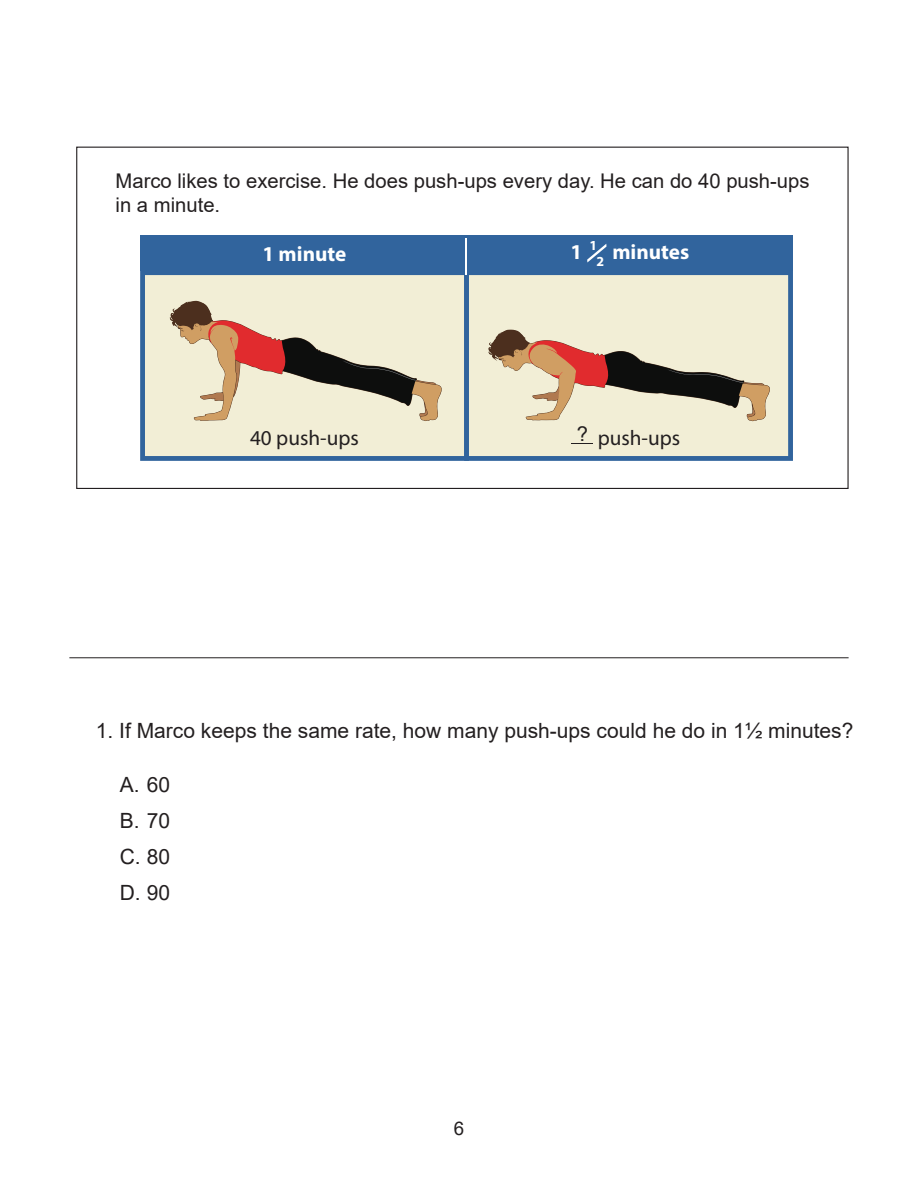
<style>
.page{position:relative;width:918px;height:1188px;background:#fff}
.page>*{position:absolute;margin:0;border:0;box-sizing:border-box;transform-origin:0 0}
.t1{font:21.15px "Myriad Pro";color:#231f20}
.t2{font:700 21.15px "Myriad Pro";color:#fff}
.Stem_number_22_1_digit{font:21px "Arial";color:#231f20}
.t3{font:20.25px/24.3px "Arial";color:#231f20}
.t4{font:18.75px "Arial";color:#231f20}
.t5{font:700 13.8px/16.4px "Myriad Pro";color:#fff;text-align:center}
</style>
<div class="page">
<hr style="left:69px;top:657px;width:780px;height:1px;background:#231f20">
<svg style="left:140px;top:271px;width:324px;height:190px;fill:#f2eed6"></svg>
<svg style="left:464px;top:271px;width:329px;height:190px;fill:#f2eed6"></svg>
<div style="left:140px;top:235px;width:653px;height:36px;background:#31649d"></div>
<svg style="left:170px;top:301px;width:275px;height:120px"></svg>
<svg style="left:487px;top:330px;width:286px;height:91px"></svg>
<svg style="left:571px;top:443px;width:22px;height:1px"></svg>
<svg style="left:587px;top:244px;width:20px;height:18px"></svg>
<hr style="left:466px;top:238px;width:1px;height:37px;background:#fff">
<p class="t3" style="left:116px;top:168px;width:696px">Marco likes to exercise. He does push-ups every day. He can do 40 push-ups in a minute.</p>
<p class="t5" style="left:590px;top:237px;width:16px">1<br>2</p>
<p class="t2" style="left:263px;top:240px;width:85px">1 minute</p>
<p class="t2" style="left:571px;top:238px;width:13px">1</p>
<p class="t2" style="left:612px;top:238px;width:78px">minutes</p>
<p class="t1" style="left:250px;top:425px;width:110px">40 push-ups</p>
<p class="t1" style="left:577px;top:424px;width:105px"><sup>?</sup> push-ups</p>
<p class="Stem_number_22_1_digit" style="left:96px;top:716px;width:759px">1. If Marco keeps the same rate, how many push-ups could he do in 1½ minutes?</p>
<p class="Stem_number_22_1_digit" style="left:120px;top:770px;width:52px">A. 60</p>
<p class="Stem_number_22_1_digit" style="left:120px;top:806px;width:52px">B. 70</p>
<p class="Stem_number_22_1_digit" style="left:120px;top:842px;width:52px">C. 80</p>
<p class="Stem_number_22_1_digit" style="left:120px;top:878px;width:52px">D. 90</p>
<p class="t4" style="left:454px;top:1115px;width:12px">6</p>
</div>
